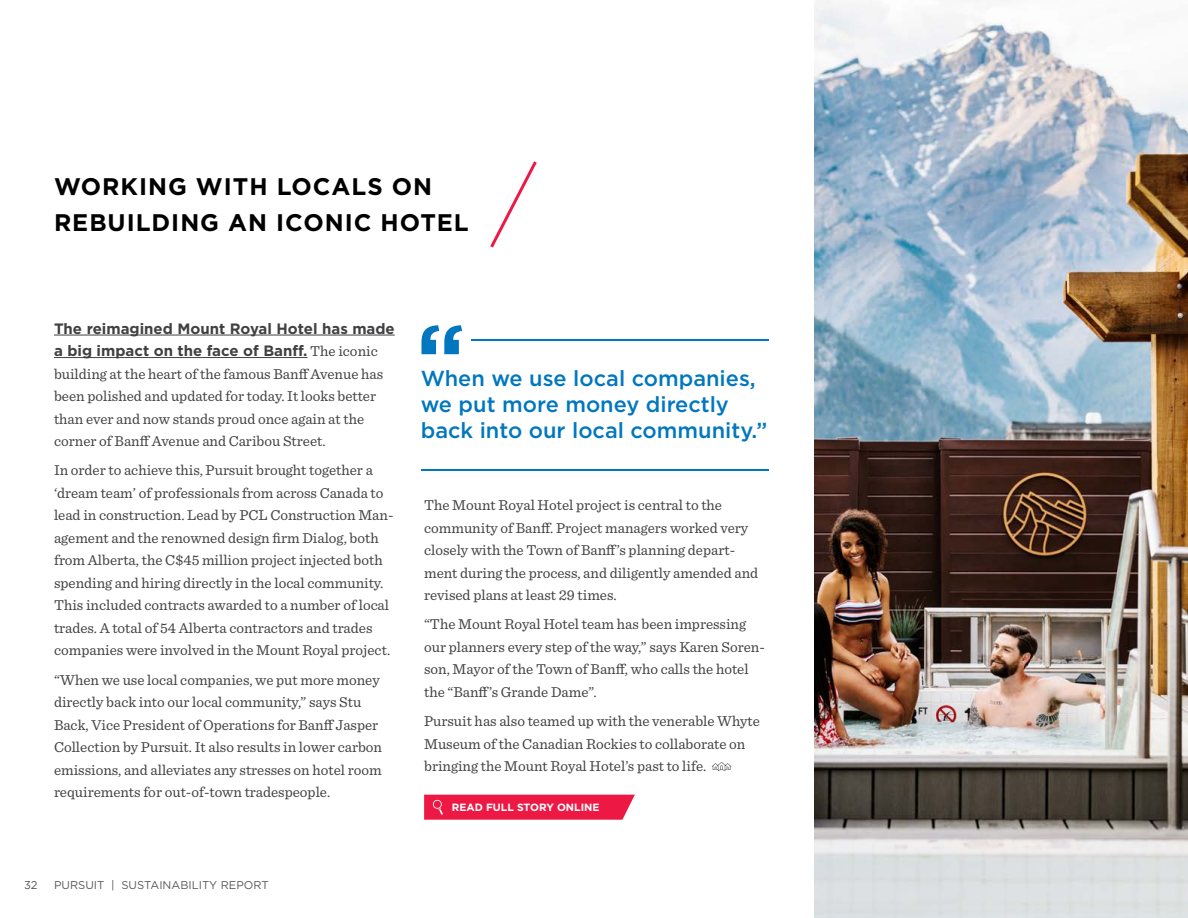
<style>
.page{position:relative;width:1188px;height:918px;background:#fff}
.page>*{position:absolute;margin:0;border:0;box-sizing:border-box;transform-origin:0 0}
.t1{font:700 24px/36px "Gotham";letter-spacing:.04em;color:#000}
.t2{font:500 21.75px/26.1px "Gotham";color:#0077be}
.t3{font:15px/22.5px "Sentinel";color:#414042}
.t4{font:700 15px/22.5px "Gotham";color:#414042}
.t5{font:11.25px "Gotham";color:#58595b}
.t6{font:11.25px "Gotham";color:#52555b}
.t7{font:700 10.5px "Gotham";color:#fff}
.s1{font-family:"Sentinel";font-weight:400}
</style>
<div class="page">
<img style="left:814px;top:0;width:374px;height:918px">
<hr style="left:54px;top:335px;width:341px;height:1px;background:#414042">
<hr style="left:54px;top:357px;width:254px;height:1px;background:#414042">
<svg style="left:712px;top:762px;width:19px;height:9px"></svg>
<svg style="left:490px;top:161px;width:47px;height:87px"></svg>
<hr style="left:471px;top:339px;width:298px;height:2px;background:#0077be">
<hr style="left:421px;top:469px;width:348px;height:2px;background:#0077be">
<svg style="left:422px;top:325px;width:40px;height:29px"></svg>
<svg style="left:424px;top:795px;width:211px;height:25px;background:#ed244d"></svg>
<h1 class="t1" style="left:54px;top:168px;width:416px">WORKING WITH LOCALS ON<br>REBUILDING AN ICONIC HOTEL</h1>
<p class="t4" style="left:54px;top:317px;width:342px">The reimagined Mount Royal Hotel has made a big impact on the face of Banff. <span class="s1">The iconic</span></p>
<p class="t3" style="left:54px;top:361px;width:331px">building at the heart of the famous Banff Avenue has been polished and updated for today. It looks better than ever and now stands proud once again at the corner of Banff Avenue and Caribou Street.</p>
<p class="t3" style="left:54px;top:458px;width:341px">In order to achieve this, Pursuit brought together a ‘dream team’ of professionals from across Canada to lead in construction. Lead by PCL Construction Man&shy;agement and the renowned design firm Dialog, both from Alberta, the C$45 million project injected both spending and hiring directly in the local community.<br>This included contracts awarded to a number of local trades. A total of 54 Alberta contractors and trades companies were involved in the Mount Royal project.</p>
<p class="t3" style="left:54px;top:667px;width:330px">“When we use local companies, we put more money directly back into our local community,” says Stu Back, Vice President of Operations for Banff Jasper Collection by Pursuit. It also results in lower carbon emissions, and alleviates any stresses on hotel room requirements for out-of-town tradespeople.</p>
<h2 class="t2" style="left:421px;top:365px;width:348px">When we use local companies, we put more money directly back into our local community.”</h2>
<p class="t3" style="left:424px;top:493px;width:336px">The Mount Royal Hotel project is central to the community of Banff. Project managers worked very closely with the Town of Banff’s planning depart&shy;ment during the process, and diligently amended and revised plans at least 29 times.</p>
<p class="t3" style="left:424px;top:612px;width:342px">“The Mount Royal Hotel team has been impressing our planners every step of the way,” says Karen Soren&shy;son, Mayor of the Town of Banff, who calls the hotel the “Banff’s Grande Dame”.</p>
<p class="t3" style="left:424px;top:709px;width:337px">Pursuit has also teamed up with the venerable Whyte<br>Museum of the Canadian Rockies to collaborate on bringing the Mount Royal Hotel’s past to life.</p>
<p class="t7" style="left:452px;top:801px;width:149px">READ FULL STORY ONLINE</p>
<p class="t6" style="left:24px;top:878px;width:15px">32</p>
<p class="t5" style="left:54px;top:878px;width:216px">PURSUIT | SUSTAINABILITY REPORT</p>
</div>
